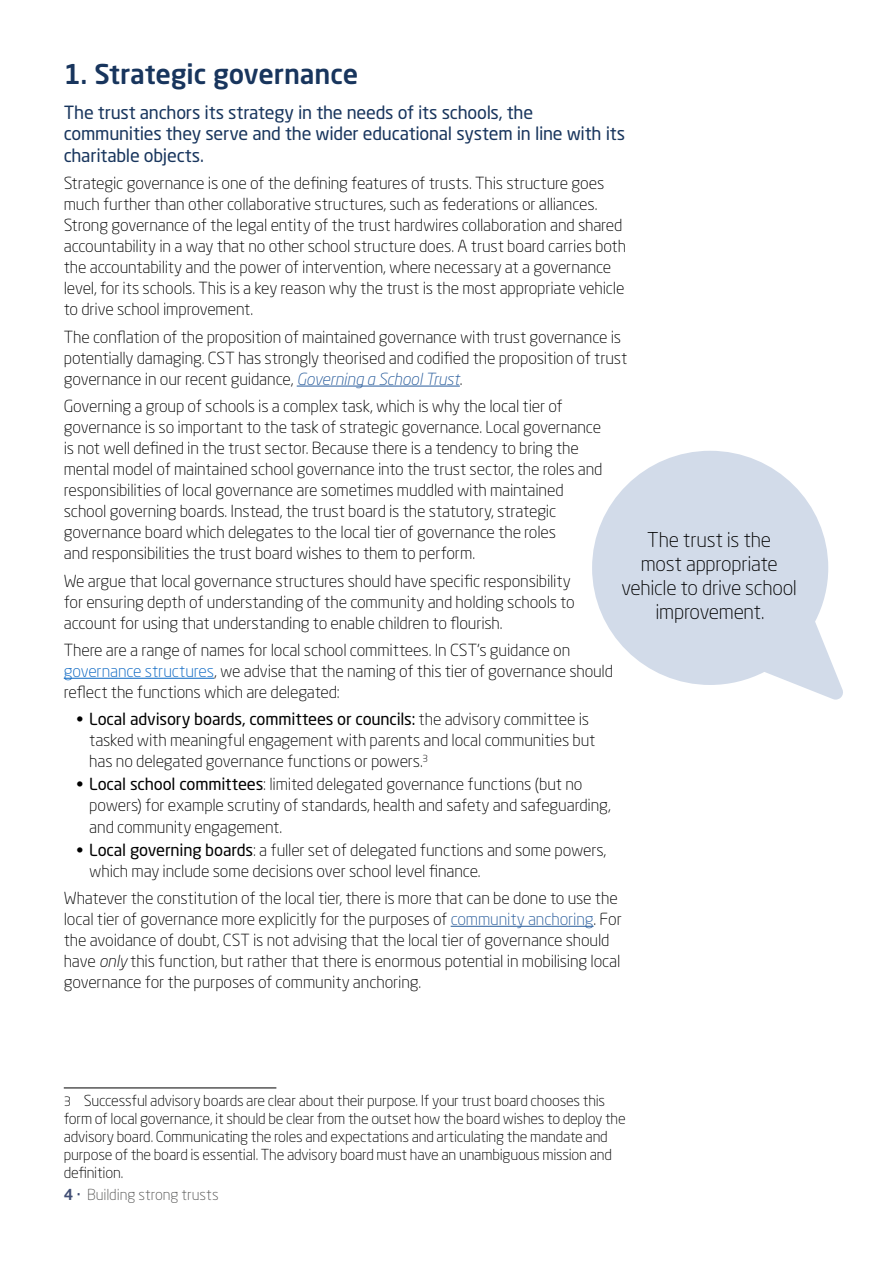
<style>
.page{position:relative;width:893px;height:1263px;background:#fff}
.page>*{position:absolute;margin:0;border:0;box-sizing:border-box;transform-origin:0 0}
.t1{font:500 27px "Neo Sans Pro";letter-spacing:-.005em;color:#18355d}
.t2{font:300 20.1px/24.2px "Neo Sans Pro";letter-spacing:-.015em;color:#000;text-align:center}
.t3{font:18px/21.6px "Neo Sans Pro";letter-spacing:-.015em;color:#18355d}
.t4{font:300 16.5px/21px "Neo Sans Pro";letter-spacing:-.01em;color:#000}
.t5{font:300 15px/18px "Neo Sans Pro";letter-spacing:-.015em;color:#000}
.t6{font:300 15px "Neo Sans Pro";letter-spacing:-.005em;color:#575756}
.s1{font-style:italic;color:#275b9b}
.s2{color:#0563c1}
.s3{font-weight:400}
.s4{color:#275b9b}
.s5{font-style:italic}
.s6{font-size:12.75px}
.s7{font-weight:500;color:#424f75}
</style>
<div class="page">
<hr style="left:297px;top:386px;width:163px;height:1px;background:#275b9b">
<hr style="left:64px;top:678px;width:150px;height:1px;background:#0563c1">
<hr style="left:451px;top:926px;width:143px;height:1px;background:#275b9b">
<hr style="left:64px;top:1087px;width:212px;height:1px;background:#000">
<svg style="left:592px;top:451px;width:251px;height:249px;fill:#d2dbe9"></svg>
<h1 class="t1" style="left:64px;top:57px;width:296px">1. Strategic governance</h1>
<p class="t3" style="left:64px;top:101px;width:563px">The trust anchors its strategy in the needs of its schools, the communities they serve and the wider educational system in line with its charitable objects.</p>
<p class="t4" style="left:64px;top:173px;width:564px">Strategic governance is one of the defining features of trusts. This structure goes much further than other collaborative structures, such as federations or alliances.<br>Strong governance of the legal entity of the trust hardwires collaboration and shared accountability in a way that no other school structure does. A trust board carries both the accountability and the power of intervention, where necessary at a governance level, for its schools. This is a key reason why the trust is the most appropriate vehicle to drive school improvement.</p>
<p class="t4" style="left:64px;top:326px;width:565px">The conflation of the proposition of maintained governance with trust governance is potentially damaging. CST has strongly theorised and codified the proposition of trust governance in our recent guidance, <span class="s1">Governing a School Trust</span>.</p>
<p class="t4" style="left:64px;top:396px;width:540px">Governing a group of schools is a complex task, which is why the local tier of governance is so important to the task of strategic governance. Local governance is not well defined in the trust sector. Because there is a tendency to bring the mental model of maintained school governance into the trust sector, the roles and responsibilities of local governance are sometimes muddled with maintained school governing boards. Instead, the trust board is the statutory, strategic governance board which delegates to the local tier of governance the roles<br>and responsibilities the trust board wishes to them to perform.</p>
<p class="t4" style="left:64px;top:570px;width:512px">We argue that local governance structures should have specific responsibility for ensuring depth of understanding of the community and holding schools to account for using that understanding to enable children to flourish.</p>
<p class="t4" style="left:64px;top:639px;width:551px">There are a range of names for local school committees. In CST’s guidance on <span class="s2">governance structures</span>, we advise that the naming of this tier of governance should reflect the functions which are delegated:</p>
<p class="t4" style="left:89px;top:709px;width:508px;text-indent:-13px"><span class="s3">• Local advisory boards, committees or councils:</span> the advisory committee is tasked with meaningful engagement with parents and local communities but has no delegated governance functions or powers.<sup>3</sup></p>
<p class="t4" style="left:89px;top:774px;width:523px;text-indent:-13px"><span class="s3">• Local school committees</span>: limited delegated governance functions (but no powers) for example scrutiny of standards, health and safety and safeguarding, and community engagement.</p>
<p class="t4" style="left:89px;top:839px;width:518px;text-indent:-13px"><span class="s3">• Local governing boards</span>: a fuller set of delegated functions and some powers, which may include some decisions over school level finance.</p>
<p class="t4" style="left:64px;top:887px;width:559px">Whatever the constitution of the local tier, there is more that can be done to use the local tier of governance more explicitly for the purposes of <span class="s4">community anchoring</span>. For the avoidance of doubt, CST is not advising that the local tier of governance should have <span class="s5">only</span> this function, but rather that there is enormous potential in mobilising local governance for the purposes of community anchoring.</p>
<p class="t2" style="left:621px;top:527px;width:177px">The trust is the<br>most appropriate vehicle to drive school improvement.</p>
<p class="t5" style="left:64px;top:1091px;width:563px"><span class="s6">3</span> Successful advisory boards are clear about their purpose. If your trust board chooses this form of local governance, it should be clear from the outset how the board wishes to deploy the advisory board. Communicating the roles and expectations and articulating the mandate and purpose of the board is essential. The advisory board must have an unambiguous mission and definition.</p>
<p class="t6" style="left:64px;top:1185px;width:156px"><span class="s7">4 ·</span> Building strong trusts</p>
</div>
